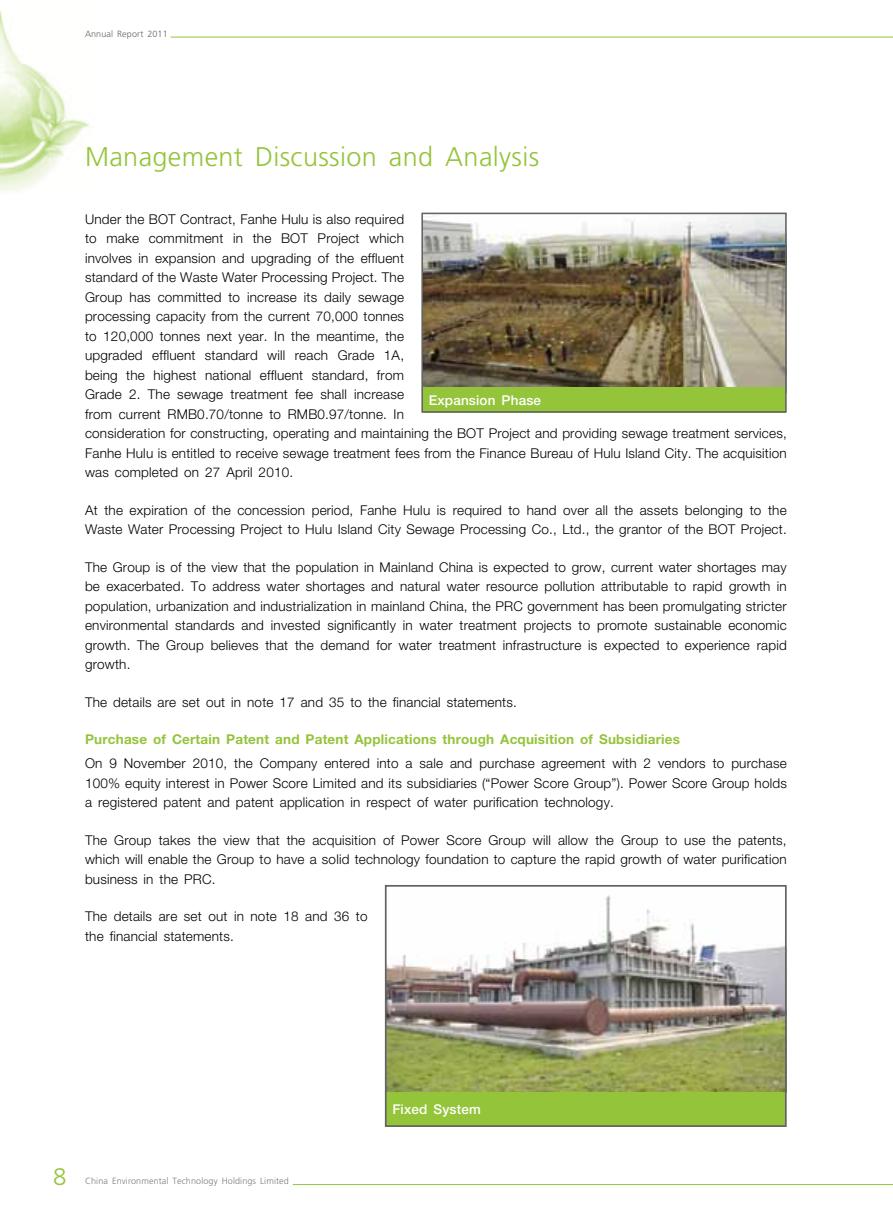
<style>
.page{position:relative;width:893px;height:1212px;background:#fff}
.page>*{position:absolute;margin:0;border:0;box-sizing:border-box;transform-origin:0 0}
.t1{font:300 27px "Frutiger LT Std";letter-spacing:.015em;color:#94c43a}
.t2{font:300 24px "Frutiger LT Std";color:#94c43a}
.t3{font:300 13.5px/19.5px "Helvetica Neue LT Std";letter-spacing:.015em;color:#000}
.t4{font:700 13.5px "Helvetica Neue LT Std";letter-spacing:.015em;color:#94c43a}
.t5{font:500 13.5px "Helvetica Neue LT Std";letter-spacing:.015em;color:#fff}
.t6{font:300 9px "Frutiger LT Std";letter-spacing:.015em;color:#7c7c7c}
.t7{font:300 9px "Frutiger LT Std";letter-spacing:.015em;color:#636363}
</style>
<div class="page">
<img style="left:0;top:10px;width:90px;height:182px">
<hr style="left:171px;top:37px;width:722px;height:1px;background:#94c43a">
<hr style="left:293px;top:1184px;width:600px;height:1px;background:#94c43a">
<img style="left:424px;top:216px;width:360px;height:171px">
<div style="left:422px;top:387px;width:364px;height:25px;background:#94c43a"></div>
<div style="left:421px;top:213px;width:366px;height:200px;border:2px solid #636363"></div>
<img style="left:388px;top:895px;width:396px;height:197px">
<div style="left:386px;top:1092px;width:400px;height:34px;background:#94c43a"></div>
<div style="left:385px;top:885px;width:402px;height:242px;border:2px solid #636363"></div>
<p class="t7" style="left:85px;top:29px;width:84px">Annual Report 2011</p>
<h1 class="t1" style="left:85px;top:141px;width:456px">Management Discussion and Analysis</h1>
<p class="t3" style="left:85px;top:209px;width:703px">Under the BOT Contract, Fanhe Hulu is also required<br>to make commitment in the BOT Project which<br>involves in expansion and upgrading of the effluent<br>standard of the Waste Water Processing Project. The<br>Group has committed to increase its daily sewage<br>processing capacity from the current 70,000 tonnes<br>to 120,000 tonnes next year. In the meantime, the<br>upgraded effluent standard will reach Grade 1A,<br>being the highest national effluent standard, from<br>Grade 2. The sewage treatment fee shall increase<br>from current RMB0.70/tonne to RMB0.97/tonne. In<br>consideration for constructing, operating and maintaining the BOT Project and providing sewage treatment services, Fanhe Hulu is entitled to receive sewage treatment fees from the Finance Bureau of Hulu Island City. The acquisition was completed on 27 April 2010.</p>
<p class="t3" style="left:85px;top:500px;width:703px">At the expiration of the concession period, Fanhe Hulu is required to hand over all the assets belonging to the<br>Waste Water Processing Project to Hulu Island City Sewage Processing Co., Ltd., the grantor of the BOT Project.</p>
<p class="t3" style="left:85px;top:557px;width:703px;text-align:justify">The Group is of the view that the population in Mainland China is expected to grow, current water shortages may be exacerbated. To address water shortages and natural water resource pollution attributable to rapid growth in population, urbanization and industrialization in mainland China, the PRC government has been promulgating stricter environmental standards and invested significantly in water treatment projects to promote sustainable economic growth. The Group believes that the demand for water treatment infrastructure is expected to experience rapid growth.</p>
<p class="t3" style="left:85px;top:692px;width:433px">The details are set out in note 17 and 35 to the financial statements.</p>
<p class="t4" style="left:85px;top:731px;width:597px">Purchase of Certain Patent and Patent Applications through Acquisition of Subsidiaries</p>
<p class="t3" style="left:85px;top:753px;width:703px;text-align:justify">On 9 November 2010, the Company entered into a sale and purchase agreement with 2 vendors to purchase 100% equity interest in Power Score Limited and its subsidiaries (“Power Score Group”). Power Score Group holds a registered patent and patent application in respect of water purification technology.</p>
<p class="t3" style="left:85px;top:830px;width:703px;text-align:justify">The Group takes the view that the acquisition of Power Score Group will allow the Group to use the patents, which will enable the Group to have a solid technology foundation to capture the rapid growth of water purification business in the PRC.</p>
<p class="t3" style="left:85px;top:906px;width:284px">The details are set out in note 18 and 36 to the financial statements.</p>
<p class="t5" style="left:429px;top:392px;width:114px">Expansion Phase</p>
<h2 class="t2" style="left:53px;top:1163px;width:15px">8</h2>
<p class="t6" style="left:85px;top:1176px;width:205px">China Environmental Technology Holdings Limited</p>
<p class="t5" style="left:392px;top:1101px;width:90px">Fixed System</p>
</div>
